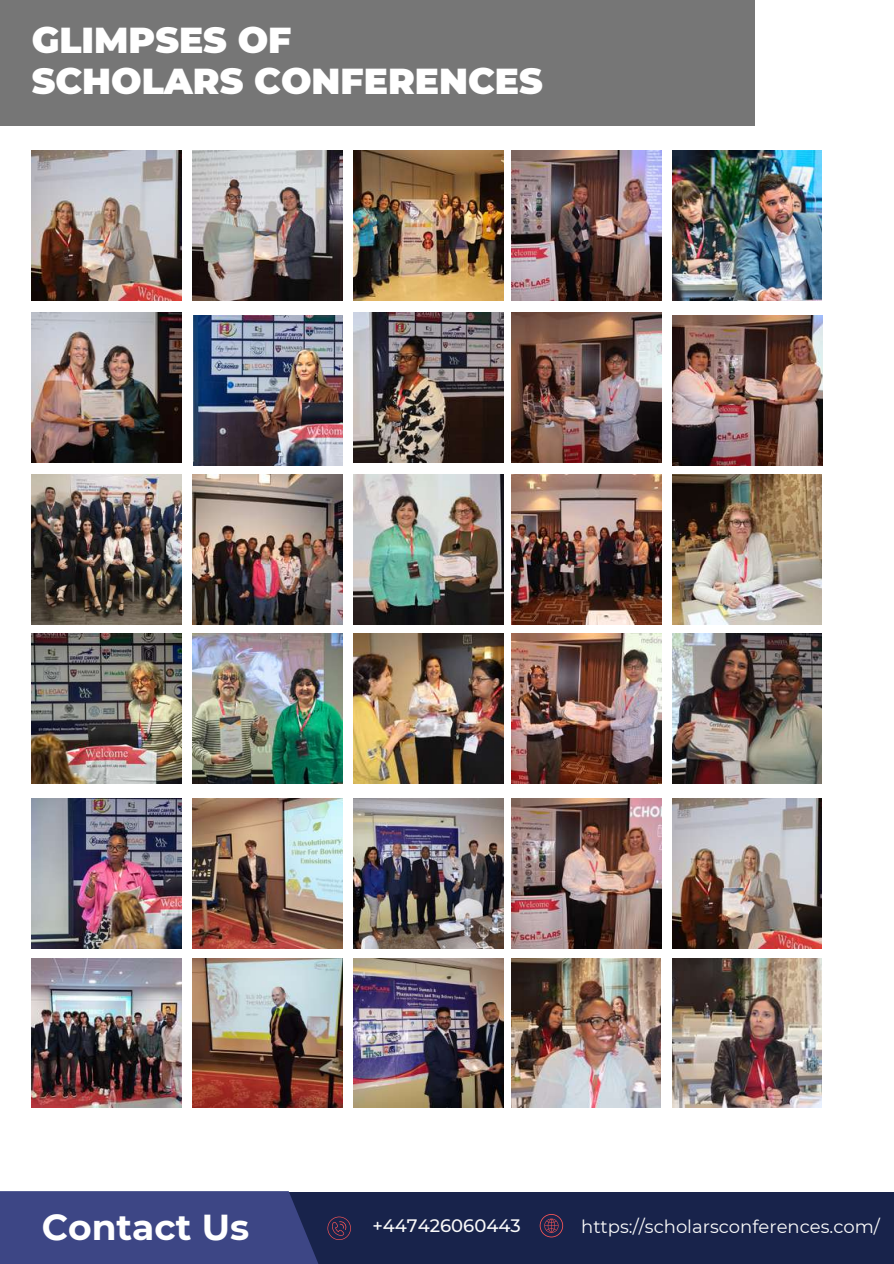
<style>
.page{position:relative;width:894px;height:1264px;background:#fff}
.page>*{position:absolute;margin:0;border:0;box-sizing:border-box;transform-origin:0 0}
.t1{font:900 36px/41.7px "Montserrat";color:#fff}
.t2{font:700 36px "Montserrat";color:#fff}
.t3{font:18px "Montserrat";color:#fafafa}
.t4{font:500 18px "Montserrat";color:#fafafa}
</style>
<div class="page">
<div style="left:0;top:0;width:754px;height:126px;background:#767676"></div>
<div style="left:208px;top:1191px;width:685px;height:72px;background:#18234b"></div>
<svg style="left:0;top:1191px;width:452px;height:72px;fill:#3d4685"></svg>
<svg style="left:539px;top:1214px;width:24px;height:23px"></svg>
<svg style="left:327px;top:1216px;width:24px;height:23px"></svg>
<img style="left:32px;top:150px;width:149px;height:150px">
<img style="left:32px;top:312px;width:149px;height:150px">
<img style="left:192px;top:150px;width:150px;height:150px">
<img style="left:353px;top:150px;width:150px;height:150px">
<img style="left:353px;top:312px;width:150px;height:150px">
<img style="left:32px;top:474px;width:149px;height:150px">
<img style="left:192px;top:474px;width:150px;height:150px">
<img style="left:353px;top:474px;width:150px;height:150px">
<img style="left:32px;top:633px;width:149px;height:150px">
<img style="left:192px;top:633px;width:150px;height:150px">
<img style="left:353px;top:633px;width:150px;height:150px">
<img style="left:193px;top:315px;width:150px;height:150px">
<img style="left:511px;top:150px;width:150px;height:150px">
<img style="left:511px;top:312px;width:150px;height:150px">
<img style="left:672px;top:150px;width:149px;height:150px">
<img style="left:511px;top:474px;width:150px;height:150px">
<img style="left:672px;top:474px;width:149px;height:150px">
<img style="left:511px;top:633px;width:149px;height:150px">
<img style="left:672px;top:633px;width:149px;height:150px">
<img style="left:672px;top:315px;width:150px;height:150px">
<img style="left:32px;top:799px;width:149px;height:149px">
<img style="left:192px;top:799px;width:150px;height:149px">
<img style="left:353px;top:799px;width:150px;height:149px">
<img style="left:32px;top:958px;width:149px;height:149px">
<img style="left:192px;top:958px;width:150px;height:149px">
<img style="left:353px;top:958px;width:150px;height:149px">
<img style="left:511px;top:799px;width:149px;height:149px">
<img style="left:672px;top:799px;width:149px;height:149px">
<img style="left:511px;top:958px;width:149px;height:149px">
<img style="left:672px;top:958px;width:149px;height:149px">
<h1 class="t1" style="left:32px;top:19px;width:512px">GLIMPSES OF<br>SCHOLARS CONFERENCES</h1>
<h1 class="t2" style="left:42px;top:1204px;width:209px">Contact Us</h1>
<p class="t4" style="left:372px;top:1213px;width:150px">+447426060443</p>
<p class="t3" style="left:581px;top:1215px;width:300px">https://scholarsconferences.com/</p>
</div>
